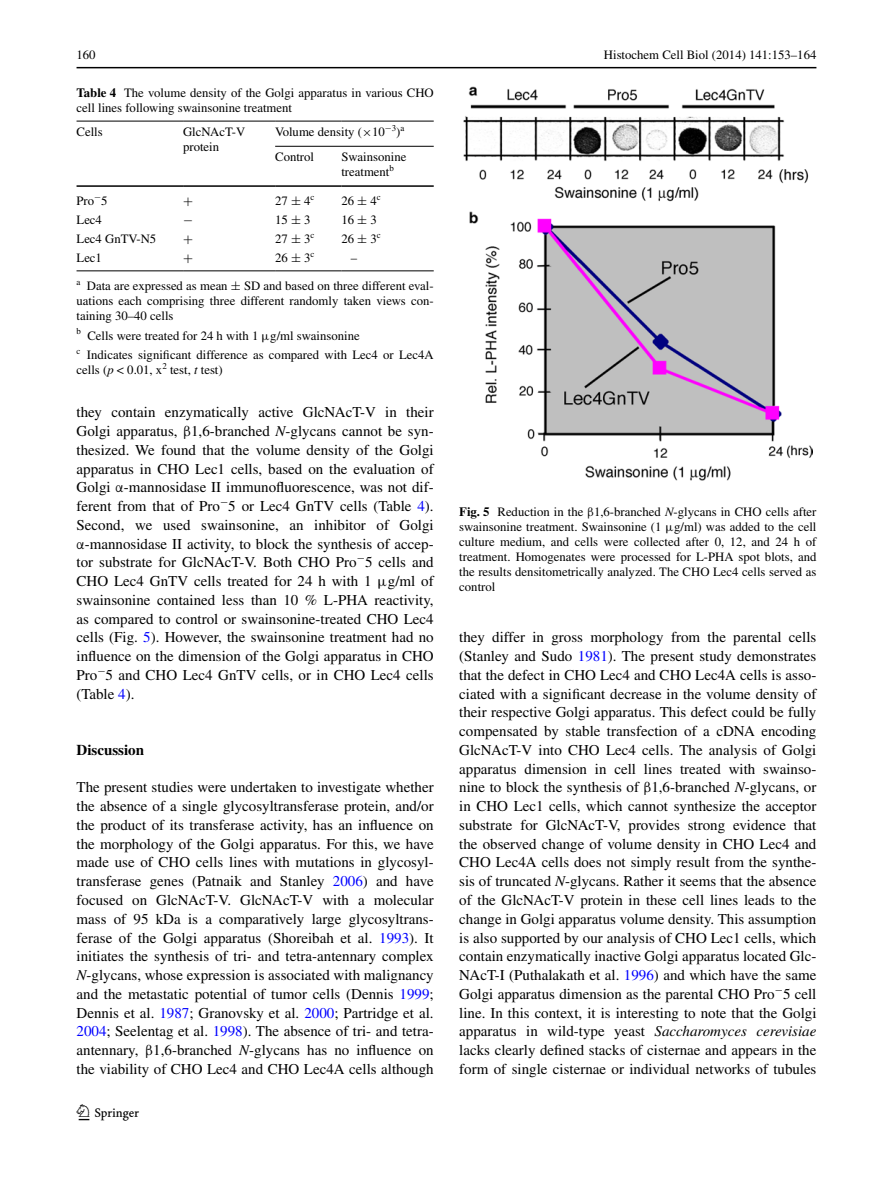
<style>
.page{position:relative;width:893px;height:1187px;background:#fff}
.page>*{position:absolute;margin:0;border:0;box-sizing:border-box;transform-origin:0 0}
.t1{font:22.5px "Springnew";color:#000}
.Para{font:15px/18.8px "Times";color:#000;text-align:justify}
.Section1{font:700 15px "Times";color:#000}
.fig_p{font:12.75px/15px "Times";color:#000;text-align:justify}
.tbl_foot{font:12.75px/15px "Times";color:#000;text-align:justify}
.tbl_h{font:12.75px/15px "Times";color:#000}
.tbl_body_WithChar{font:12.75px "Times";color:#000}
.tbl_head{font:12.75px/15px "Times";color:#000}
.tbl_body{font:12.75px "Times";color:#000}
.tbl_head_morerows{font:12.75px/15px "Times";color:#000}
.tbl_head_first_rowse{font:12.75px "Times";color:#000}
.tbl_body-2{font:12.75px "MTSY";color:#000}
.s1{font-weight:700}
.s2{font-family:"MTSY"}
.s3{font-family:"MTGU"}
.s4{font-style:italic}
.s5{color:#00f}
</style>
<div class="page">
<hr style="left:77px;top:67px;width:739px;height:1px;background:#000">
<hr style="left:77px;top:121px;width:106px;height:1px;background:#000">
<hr style="left:77px;top:185px;width:106px;height:2px;background:#000">
<hr style="left:183px;top:121px;width:92px;height:1px;background:#000">
<hr style="left:183px;top:185px;width:92px;height:2px;background:#000">
<hr style="left:275px;top:121px;width:66px;height:1px;background:#000">
<hr style="left:341px;top:121px;width:93px;height:1px;background:#000">
<hr style="left:275px;top:185px;width:66px;height:2px;background:#000">
<hr style="left:341px;top:185px;width:93px;height:2px;background:#000">
<hr style="left:77px;top:270px;width:106px;height:1px;background:#000">
<hr style="left:183px;top:270px;width:92px;height:1px;background:#000">
<hr style="left:275px;top:270px;width:66px;height:1px;background:#000">
<hr style="left:341px;top:270px;width:93px;height:1px;background:#000">
<hr style="left:275px;top:146px;width:159px;height:1px;background:#000">
<img style="left:463px;top:87px;width:349px;height:393px">
<p class="fig_p" style="left:77px;top:48px;width:21px">160</p>
<p class="fig_p" style="left:604px;top:48px;width:214px">Histochem Cell Biol (2014) 141:153–164</p>
<p class="tbl_h" style="left:77px;top:85px;width:359px"><span class="s1">Table 4</span> The volume density of the Golgi apparatus in various CHO cell lines following swainsonine treatment</p>
<p class="tbl_head_morerows" style="left:77px;top:125px;width:28px">Cells</p>
<p class="tbl_head_morerows" style="left:183px;top:125px;width:64px">GlcNAcT-V protein</p>
<p class="tbl_head_first_rowse" style="left:275px;top:125px;width:131px">Volume density (<span class="s2">×</span>10<sup>−</sup><sup>3</sup>)<sup>a</sup></p>
<p class="tbl_head" style="left:275px;top:149px;width:40px">Control</p>
<p class="tbl_head" style="left:341px;top:149px;width:67px">Swainsonine treatment<sup>b</sup></p>
<p class="tbl_body" style="left:77px;top:193px;width:33px">Pro<sup>−</sup>5</p>
<p class="tbl_body-2" style="left:183px;top:193px;width:11px">+</p>
<p class="tbl_body_WithChar" style="left:275px;top:193px;width:41px">27 <span class="s2">±</span> 4<sup>c</sup></p>
<p class="tbl_body_WithChar" style="left:341px;top:193px;width:41px">26 <span class="s2">±</span> 4<sup>c</sup></p>
<p class="tbl_body" style="left:77px;top:212px;width:27px">Lec4</p>
<p class="tbl_body-2" style="left:183px;top:212px;width:11px">−</p>
<p class="tbl_body_WithChar" style="left:275px;top:212px;width:37px">15<span class="s2">±</span>3</p>
<p class="tbl_body_WithChar" style="left:341px;top:212px;width:37px">16<span class="s2">±</span>3</p>
<p class="tbl_body" style="left:77px;top:232px;width:81px">Lec4 GnTV-N5</p>
<p class="tbl_body-2" style="left:183px;top:231px;width:11px">+</p>
<p class="tbl_body_WithChar" style="left:275px;top:232px;width:41px">27 <span class="s2">±</span> 3<sup>c</sup></p>
<p class="tbl_body_WithChar" style="left:341px;top:232px;width:41px">26 <span class="s2">±</span> 3<sup>c</sup></p>
<p class="tbl_body" style="left:77px;top:251px;width:27px">Lec1</p>
<p class="tbl_body-2" style="left:183px;top:250px;width:11px">+</p>
<p class="tbl_body_WithChar" style="left:275px;top:251px;width:41px">26 <span class="s2">±</span> 3<sup>c</sup></p>
<p class="tbl_body_WithChar" style="left:351px;top:251px;width:8px">–</p>
<p class="tbl_foot" style="left:77px;top:278px;width:359px"><sup>a</sup> Data are expressed as mean <span class="s2">±</span> SD and based on three different eval&shy;uations each comprising three different randomly taken views con&shy;taining 30–40 cells</p>
<p class="tbl_foot" style="left:77px;top:328px;width:285px"><sup>b</sup> Cells were treated for 24 h with 1 <span class="s3">μ</span>g/ml swainsonine</p>
<p class="tbl_foot" style="left:77px;top:347px;width:359px"><sup>c</sup> Indicates significant difference as compared with Lec4 or Lec4A cells (<span class="s4">p</span> &lt; 0.01, x<sup>2</sup> test, <span class="s4">t</span> test)</p>
<p class="Para" style="left:77px;top:402px;width:359px">they contain enzymatically active GlcNAcT-V in their Golgi apparatus, <span class="s3">β</span>1,6-branched <span class="s4">N</span>-glycans cannot be syn&shy;thesized. We found that the volume density of the Golgi apparatus in CHO Lec1 cells, based on the evaluation of Golgi <span class="s3">α</span>-mannosidase II immunofluorescence, was not dif&shy;ferent from that of Pro<sup>−</sup>5 or Lec4 GnTV cells (Table <span class="s5">4</span>).<br>Second, we used swainsonine, an inhibitor of Golgi <span class="s3">α</span>-mannosidase II activity, to block the synthesis of accep&shy;tor substrate for GlcNAcT-V. Both CHO Pro<sup>−</sup>5 cells and CHO Lec4 GnTV cells treated for 24 h with 1 <span class="s3">μ</span>g/ml of swainsonine contained less than 10 % L-PHA reactivity, as compared to control or swainsonine-treated CHO Lec4 cells (Fig. <span class="s5">5</span>). However, the swainsonine treatment had no influence on the dimension of the Golgi apparatus in CHO Pro<sup>−</sup>5 and CHO Lec4 GnTV cells, or in CHO Lec4 cells (Table <span class="s5">4</span>).</p>
<p class="Section1" style="left:77px;top:740px;width:69px">Discussion</p>
<p class="Para" style="left:77px;top:777px;width:359px">The present studies were undertaken to investigate whether the absence of a single glycosyltransferase protein, and/or the product of its transferase activity, has an influence on the morphology of the Golgi apparatus. For this, we have made use of CHO cells lines with mutations in glycosyl&shy;transferase genes (Patnaik and Stanley <span class="s5">2006</span>) and have focused on GlcNAcT-V. GlcNAcT-V with a molecular mass of 95 kDa is a comparatively large glycosyltrans&shy;ferase of the Golgi apparatus (Shoreibah et al. <span class="s5">1993</span>). It initiates the synthesis of tri- and tetra-antennary complex <span class="s4">N</span>-glycans, whose expression is associated with malignancy and the metastatic potential of tumor cells (Dennis <span class="s5">1999</span>; Dennis et al. <span class="s5">1987</span>; Granovsky et al. <span class="s5">2000</span>; Partridge et al.<br><span class="s5">2004</span>; Seelentag et al. <span class="s5">1998</span>). The absence of tri- and tetra&shy;antennary, <span class="s3">β</span>1,6-branched <span class="s4">N</span>-glycans has no influence on the viability of CHO Lec4 and CHO Lec4A cells although</p>
<h1 class="t1" style="left:79px;top:1104px;width:62px">1 3</h1>
<p class="fig_p" style="left:459px;top:504px;width:359px"><span class="s1">Fig. 5</span> Reduction in the <span class="s3">β</span>1,6-branched <span class="s4">N</span>-glycans in CHO cells after swainsonine treatment. Swainsonine (1 <span class="s3">μ</span>g/ml) was added to the cell culture medium, and cells were collected after 0, 12, and 24 h of treatment. Homogenates were processed for L-PHA spot blots, and the results densitometrically analyzed. The CHO Lec4 cells served as control</p>
<p class="Para" style="left:459px;top:627px;width:359px">they differ in gross morphology from the parental cells (Stanley and Sudo <span class="s5">1981</span>). The present study demonstrates that the defect in CHO Lec4 and CHO Lec4A cells is asso&shy;ciated with a significant decrease in the volume density of their respective Golgi apparatus. This defect could be fully compensated by stable transfection of a cDNA encoding GlcNAcT-V into CHO Lec4 cells. The analysis of Golgi apparatus dimension in cell lines treated with swainso&shy;nine to block the synthesis of <span class="s3">β</span>1,6-branched <span class="s4">N</span>-glycans, or in CHO Lec1 cells, which cannot synthesize the acceptor substrate for GlcNAcT-V, provides strong evidence that the observed change of volume density in CHO Lec4 and CHO Lec4A cells does not simply result from the synthe&shy;sis of truncated <span class="s4">N</span>-glycans. Rather it seems that the absence of the GlcNAcT-V protein in these cell lines leads to the change in Golgi apparatus volume density. This assumption is also supported by our analysis of CHO Lec1 cells, which contain enzymatically inactive Golgi apparatus located Glc-NAcT-I (Puthalakath et al. <span class="s5">1996</span>) and which have the same Golgi apparatus dimension as the parental CHO Pro<sup>−</sup>5 cell line. In this context, it is interesting to note that the Golgi apparatus in wild-type yeast <span class="s4">Saccharomyces cerevisiae </span>lacks clearly defined stacks of cisternae and appears in the form of single cisternae or individual networks of tubules</p>
</div>
